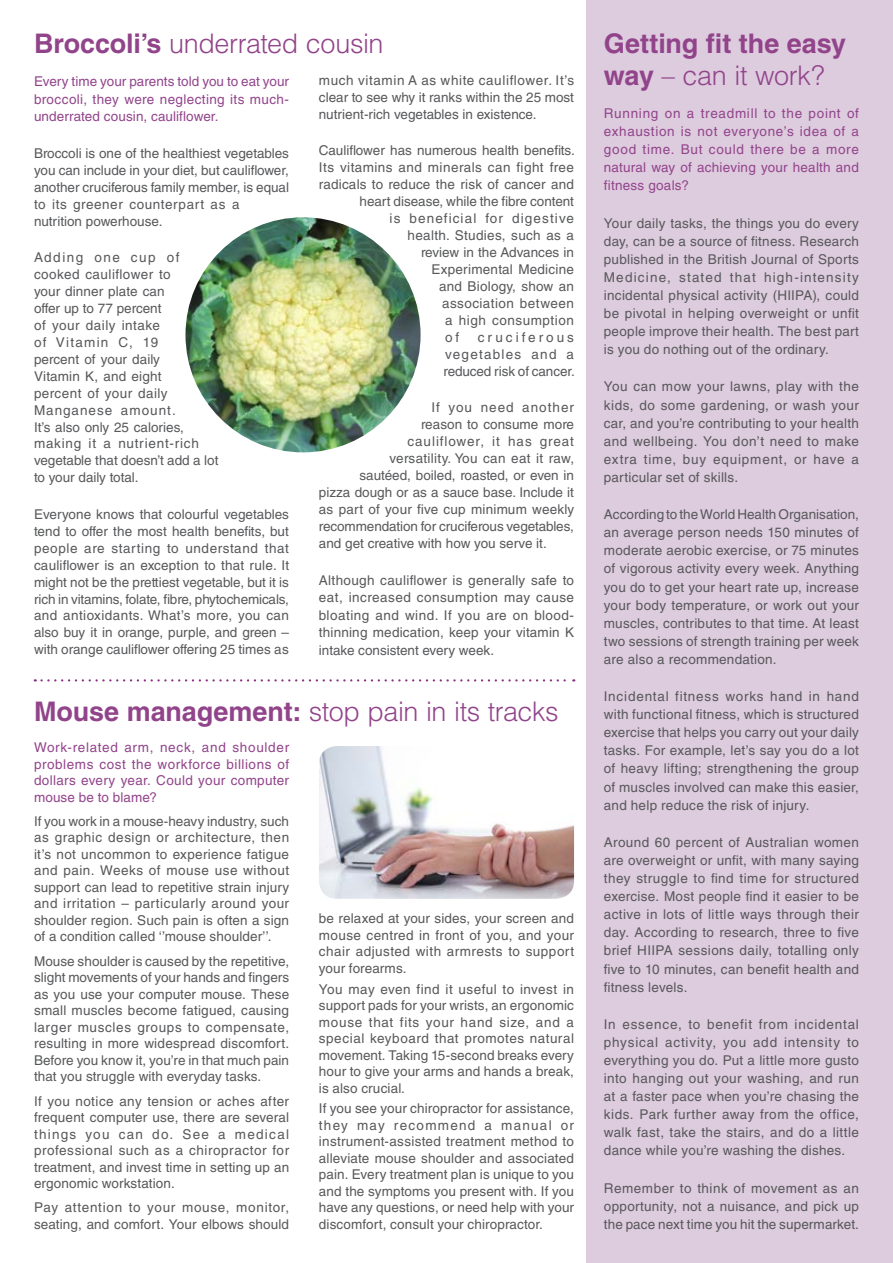
<style>
.page{position:relative;width:893px;height:1263px;background:#fff}
.page>*{position:absolute;margin:0;border:0;box-sizing:border-box;transform-origin:0 0}
.t1{font:300 27px "Helvetica LT Std";letter-spacing:-.015em;color:#92448b}
.t2{font:700 27px/31.7px "Helvetica LT Std";color:#92448b}
.t3{font:13.5px/18.1px "Helvetica LT Std";letter-spacing:.01em;color:#57585a;text-align:justify}
.t4{font:13.5px/18.1px "Helvetica LT Std";letter-spacing:.015em;color:#92448b;text-align:justify}
.t5{font:13.5px "Helvetica LT Std";letter-spacing:.035em;color:#57585a}
.t6{font:13.5px "Helvetica LT Std";letter-spacing:.085em;color:#57585a}
.t7{font:13.5px "Helvetica LT Std";letter-spacing:.07em;color:#57585a}
.t8{font:13.5px "Helvetica LT Std";letter-spacing:.04em;color:#57585a}
.t9{font:13.5px "Helvetica LT Std";letter-spacing:.075em;color:#57585a}
.s1{font-weight:700}
.s2{font-weight:300}
</style>
<div class="page">
<div style="left:587px;top:0;width:306px;height:1263px;background:#ddcbde"></div>
<img style="left:185px;top:217px;width:236px;height:235px;border-radius:118px">
<img style="left:319px;top:746px;width:255px;height:153px">
<svg style="left:35px;top:679px;width:539px;height:2px"></svg>
<h1 class="t1" style="left:34px;top:27px;width:351px"><span class="s1">Broccoli’s</span> underrated cousin</h1>
<p class="t4" style="left:34px;top:72px;width:257px;line-height:17.7px">Every time your parents told you to eat your broccoli, they were neglecting its much&shy;underrated cousin, cauliflower.</p>
<p class="t3" style="left:34px;top:144px;width:257px;line-height:17px;text-align:left">Broccoli is one of the healthiest vegetables you can include in your diet, but cauliflower, another cruciferous family member, is equal to its greener counterpart as a nutrition powerhouse.</p>
<p class="t3" style="left:34px;top:248px;width:186px;line-height:17px;text-align:left">Adding one cup of cooked cauliflower to<br>your dinner plate can<br>offer up to 77 percent<br>of your daily intake<br>of Vitamin C, 19<br>percent of your daily<br>Vitamin K, and eight<br>percent of your daily<br>Manganese amount.<br>It’s also only 25 calories, making it a nutrient-rich vegetable that doesn’t add a lot to your daily total.</p>
<p class="t3" style="left:34px;top:505px;width:257px;line-height:17px">Everyone knows that colourful vegetables tend to offer the most health benefits, but people are starting to understand that cauliflower is an exception to that rule. It might not be the prettiest vegetable, but it is rich in vitamins, folate, fibre, phytochemicals, and antioxidants. What’s more, you can also buy it in orange, purple, and green – with orange cauliflower offering 25 times as</p>
<p class="t3" style="left:319px;top:72px;width:257px;line-height:17px">much vitamin A as white cauliflower. It’s clear to see why it ranks within the 25 most nutrient-rich vegetables in existence.</p>
<p class="t3" style="left:319px;top:142px;width:257px">Cauliflower has numerous health benefits.</p>
<p class="t5" style="left:319px;top:160px;width:257px">Its vitamins and minerals can fight free</p>
<p class="t3" style="left:319px;top:176px;width:257px">radicals to reduce the risk of cancer and</p>
<p class="t3" style="left:360px;top:193px;width:216px">heart disease, while the fibre content</p>
<p class="t6" style="left:390px;top:211px;width:186px">is beneficial for digestive</p>
<p class="t3" style="left:408px;top:226px;width:168px">health. Studies, such as a</p>
<p class="t3" style="left:421px;top:243px;width:154px">review in the Advances in</p>
<p class="t3" style="left:432px;top:260px;width:144px">Experimental Medicine</p>
<p class="t3" style="left:439px;top:277px;width:137px">and Biology, show an</p>
<p class="t5" style="left:442px;top:296px;width:133px">association between</p>
<p class="t8" style="left:445px;top:313px;width:130px">a high consumption</p>
<p class="t3" style="left:445px;top:328px;width:16px">of</p>
<p class="t3" style="left:444px;top:329px;width:133px;line-height:17px;text-indent:34px">cruciferous vegetables and a reduced risk of cancer.</p>
<p class="t9" style="left:432px;top:400px;width:144px">If you need another</p>
<p class="t3" style="left:421px;top:415px;width:155px">reason to consume more</p>
<p class="t7" style="left:408px;top:434px;width:168px">cauliflower, it has great</p>
<p class="t3" style="left:390px;top:449px;width:186px">versatility. You can eat it raw,</p>
<p class="t3" style="left:360px;top:466px;width:216px">sautéed, boiled, roasted, or even in</p>
<p class="t3" style="left:319px;top:483px;width:257px">pizza dough or as a sauce base. Include it</p>
<p class="t3" style="left:319px;top:500px;width:257px">as part of your five cup minimum weekly</p>
<p class="t3" style="left:319px;top:517px;width:257px">recommendation for cruciferous vegetables,</p>
<p class="t3" style="left:319px;top:534px;width:229px">and get creative with how you serve it.</p>
<p class="t3" style="left:319px;top:571px;width:257px;line-height:17.4px">Although cauliflower is generally safe to eat, increased consumption may cause bloating and wind. If you are on blood&shy;thinning medication, keep your vitamin K intake consistent every week.</p>
<h1 class="t1" style="left:34px;top:694px;width:526px"><span class="s1">Mouse management:</span> stop pain in its tracks</h1>
<p class="t4" style="left:34px;top:739px;width:257px;line-height:16.5px">Work-related arm, neck, and shoulder problems cost the workforce billions of dollars every year. Could your computer mouse be to blame?</p>
<p class="t3" style="left:34px;top:813px;width:257px;line-height:16.5px">If you work in a mouse-heavy industry, such as graphic design or architecture, then it’s not uncommon to experience fatigue and pain. Weeks of mouse use without support can lead to repetitive strain injury and irritation – particularly around your shoulder region. Such pain is often a sign of a condition called ‘’mouse shoulder’’.</p>
<p class="t3" style="left:34px;top:953px;width:257px;line-height:16.5px">Mouse shoulder is caused by the repetitive, slight movements of your hands and fingers as you use your computer mouse. These small muscles become fatigued, causing larger muscles groups to compensate, resulting in more widespread discomfort.<br>Before you know it, you’re in that much pain that you struggle with everyday tasks.</p>
<p class="t3" style="left:34px;top:1092px;width:257px;line-height:16.5px">If you notice any tension or aches after frequent computer use, there are several things you can do. See a medical professional such as a chiropractor for treatment, and invest time in setting up an ergonomic workstation.</p>
<p class="t3" style="left:34px;top:1199px;width:257px;line-height:16.5px">Pay attention to your mouse, monitor, seating, and comfort. Your elbows should</p>
<p class="t3" style="left:319px;top:910px;width:257px;line-height:16.5px">be relaxed at your sides, your screen and mouse centred in front of you, and your chair adjusted with armrests to support your forearms.</p>
<p class="t3" style="left:319px;top:981px;width:257px;line-height:16.5px">You may even find it useful to invest in support pads for your wrists, an ergonomic mouse that fits your hand size, and a special keyboard that promotes natural movement. Taking 15-second breaks every hour to give your arms and hands a break, is also crucial.</p>
<p class="t3" style="left:319px;top:1100px;width:257px;line-height:16.5px">If you see your chiropractor for assistance, they may recommend a manual or instrument-assisted treatment method to alleviate mouse shoulder and associated pain. Every treatment plan is unique to you and the symptoms you present with. If you have any questions, or need help with your discomfort, consult your chiropractor.</p>
<h1 class="t2" style="left:604px;top:28px;width:244px">Getting fit the easy way <span class="s2">– can it work?</span></h1>
<p class="t4" style="left:604px;top:104px;width:257px">Running on a treadmill to the point of exhaustion is not everyone’s idea of a good time. But could there be a more natural way of achieving your health and fitness goals?</p>
<p class="t3" style="left:604px;top:214px;width:257px">Your daily tasks, the things you do every day, can be a source of fitness. Research published in the British Journal of Sports Medicine, stated that high-intensity incidental physical activity (HIIPA), could be pivotal in helping overweight or unfit people improve their health. The best part is you do nothing out of the ordinary.</p>
<p class="t3" style="left:604px;top:378px;width:257px">You can mow your lawns, play with the kids, do some gardening, or wash your car, and you’re contributing to your health and wellbeing. You don’t need to make extra time, buy equipment, or have a particular set of skills.</p>
<p class="t3" style="left:604px;top:505px;width:257px">According to the World Health Organisation, an average person needs 150 minutes of moderate aerobic exercise, or 75 minutes of vigorous activity every week. Anything you do to get your heart rate up, increase your body temperature, or work out your muscles, contributes to that time. At least two sessions of strength training per week are also a recommendation.</p>
<p class="t3" style="left:604px;top:687px;width:257px">Incidental fitness works hand in hand with functional fitness, which is structured exercise that helps you carry out your daily tasks. For example, let’s say you do a lot of heavy lifting; strengthening the group of muscles involved can make this easier, and help reduce the risk of injury.</p>
<p class="t3" style="left:604px;top:833px;width:257px">Around 60 percent of Australian women are overweight or unfit, with many saying they struggle to find time for structured exercise. Most people find it easier to be active in lots of little ways through their day. According to research, three to five brief HIIPA sessions daily, totalling only five to 10 minutes, can benefit health and fitness levels.</p>
<p class="t3" style="left:604px;top:1015px;width:257px">In essence, to benefit from incidental physical activity, you add intensity to everything you do. Put a little more gusto into hanging out your washing, and run at a faster pace when you’re chasing the kids. Park further away from the office, walk fast, take the stairs, and do a little dance while you’re washing the dishes.</p>
<p class="t3" style="left:604px;top:1179px;width:257px">Remember to think of movement as an opportunity, not a nuisance, and pick up the pace next time you hit the supermarket.</p>
</div>
